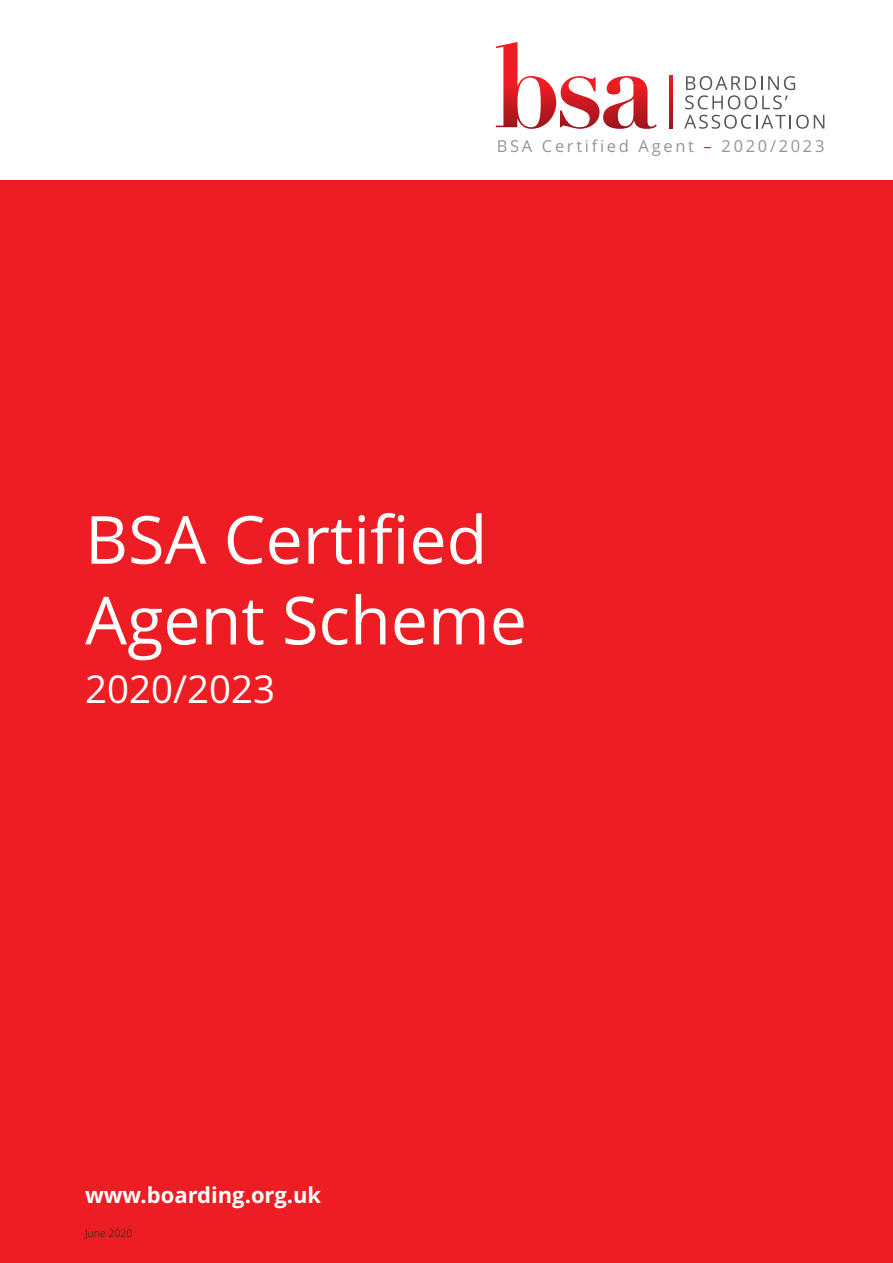
<style>
.page{position:relative;width:893px;height:1263px;background:#fff}
.page>*{position:absolute;margin:0;border:0;box-sizing:border-box;transform-origin:0 0}
.t1{font:66.3px/80.7px "Open Sans";color:#fff}
.t2{font:38.4px "Open Sans";color:#fff}
.t3{font:700 22.05px "Open Sans";color:#fff}
.t4{font:16.5px "Open Sans";letter-spacing:.16em;color:#939598}
.t5{font:300 10.5px "Open Sans";color:#231f20}
.s1{color:#ee1d23}
</style>
<div class="page">
<div style="left:0;top:180px;width:893px;height:1083px;background:#ee1d23"></div>
<svg style="left:685px;top:76px;width:110px;height:33px"></svg>
<svg style="left:684px;top:115px;width:140px;height:14px"></svg>
<svg style="left:669px;top:76px;width:3px;height:53px"></svg>
<svg style="left:496px;top:42px;width:161px;height:87px"></svg>
<p class="t4" style="left:497px;top:137px;width:329px">BSA Certified Agent <span class="s1">–</span> 2020/2023</p>
<h1 class="t1" style="left:85px;top:500px;width:443px">BSA Certified<br>Agent Scheme</h1>
<h2 class="t2" style="left:85px;top:667px;width:192px">2020/2023</h2>
<h3 class="t3" style="left:85px;top:1182px;width:238px">www.boarding.org.uk</h3>
<p class="t5" style="left:85px;top:1227px;width:49px">June 2020</p>
</div>
